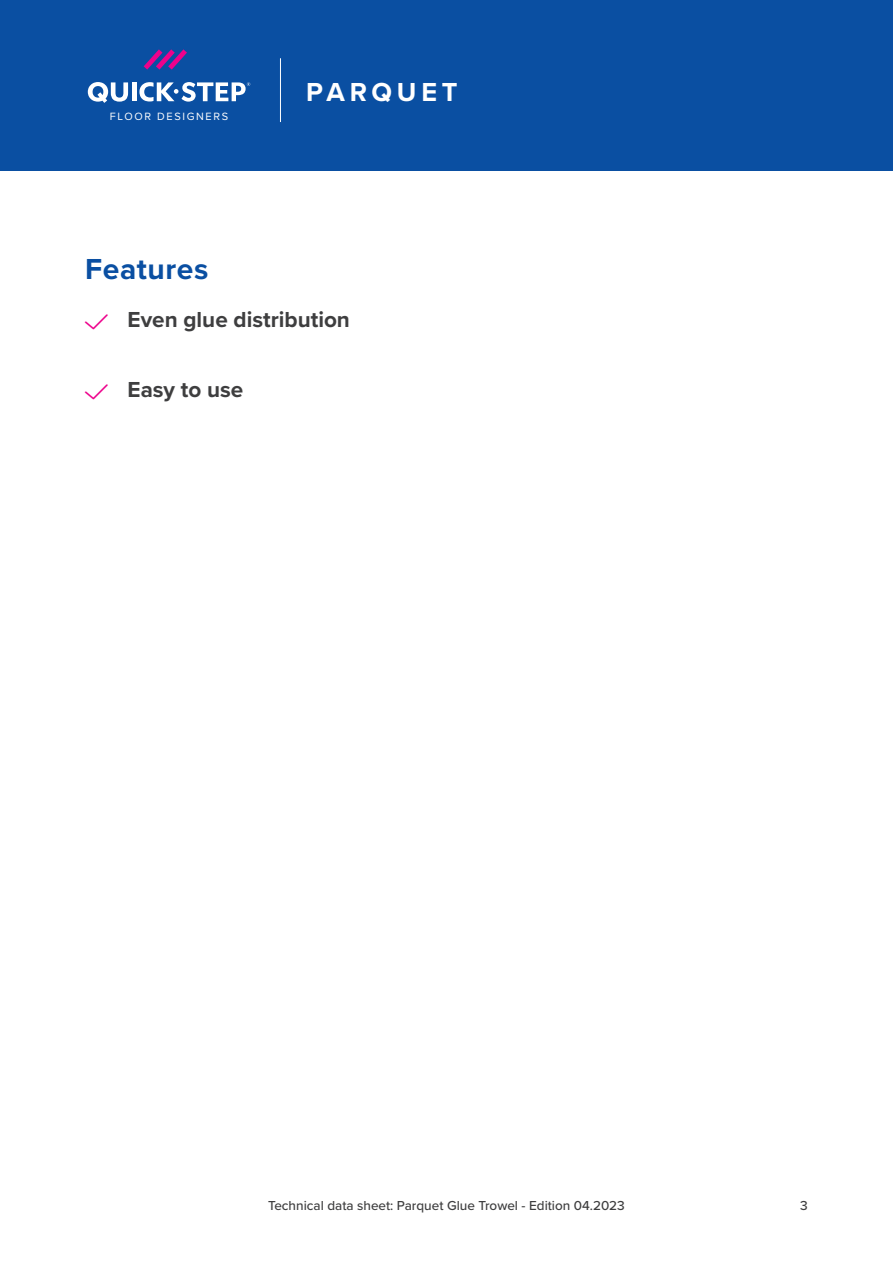
<style>
.page{position:relative;width:893px;height:1263px;background:#fff}
.page>*{position:absolute;margin:0;border:0;box-sizing:border-box;transform-origin:0 0}
.t1{font:700 30px "Proxima Nova";letter-spacing:.02em;color:#0a4fa2}
.Range{font:700 27px "Proxima Nova";letter-spacing:.175em;color:#fff}
.t2{font:700 22.5px "Proxima Nova";color:#3e3e3f}
.t3{font:500 13.5px "Proxima Nova";color:#3e3e3f}
.FloorDesigners{font:10.95px "Proxima Nova";letter-spacing:.15em;color:#fff}
</style>
<div class="page">
<div style="left:0;top:0;width:893px;height:170px;background:#0a4fa2"></div>
<hr style="left:280px;top:58px;width:1px;height:64px;background:#fff">
<svg style="left:144px;top:49px;width:43px;height:21px"></svg>
<svg style="left:88px;top:82px;width:40px;height:21px"></svg>
<hr style="left:132px;top:82px;width:4px;height:19px;background:#fff">
<svg style="left:139px;top:82px;width:111px;height:20px"></svg>
<p class="FloorDesigners" style="left:110px;top:108px;width:120px">FLOOR DESIGNERS</p>
<p class="Range" style="left:306px;top:72px;width:153px">PARQUET</p>
<p class="t1" style="left:85px;top:246px;width:125px">Features</p>
<p class="t2" style="left:128px;top:303px;width:224px">Even glue distribution</p>
<p class="t2" style="left:128px;top:372px;width:117px">Easy to use</p>
<p class="t3" style="left:268px;top:1195px;width:358px">Technical data sheet: Parquet Glue Trowel - Edition 04.2023</p>
<p class="t3" style="left:800px;top:1195px;width:9px">3</p>
</div>
